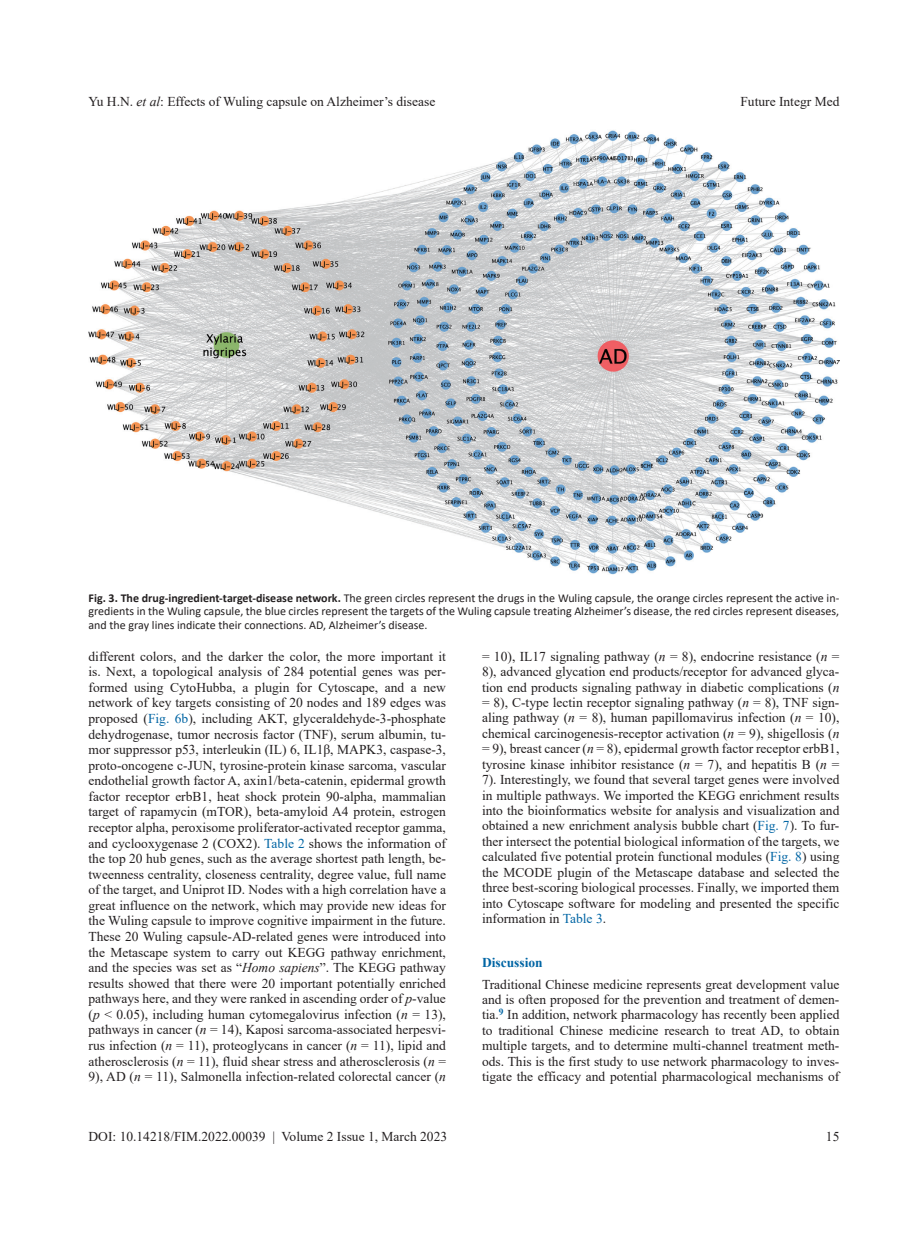
<style>
.page{position:relative;width:919px;height:1238px;background:#fff}
.page>*{position:absolute;margin:0;border:0;box-sizing:border-box;transform-origin:0 0}
.t1{font:13.5px/15.6px "Times New Roman";color:#231f20;text-align:justify}
.t2{font:700 13.5px "Times New Roman";color:#0065a4}
.t3{font:12px/13.5px "Calibri";color:#231f20;text-align:justify}
.s1{font-style:italic}
.s2{font-weight:700}
.s3{color:#0065a4}
</style>
<div class="page">
<img style="left:89px;top:130px;width:750px;height:444px">
<p class="t1" style="left:88px;top:93px;width:348px">Yu H.N. <span class="s1">et al</span>: Effects of Wuling capsule on Alzheimer’s disease</p>
<p class="t1" style="left:740px;top:93px;width:100px">Future Integr Med</p>
<p class="t3" style="left:88px;top:590px;width:752px"><span class="s2">Fig. 3. The drug-ingredient-target-disease network.</span> The green circles represent the drugs in the Wuling capsule, the orange circles represent the active in&shy;gredients in the Wuling capsule, the blue circles represent the targets of the Wuling capsule treating Alzheimer’s disease, the red circles represent diseases, and the gray lines indicate their connections. AD, Alzheimer’s disease.</p>
<p class="t1" style="left:88px;top:648px;width:359px">different colors, and the darker the color, the more important it is. Next, a topological analysis of 284 potential genes was per&shy;formed using CytoHubba, a plugin for Cytoscape, and a new network of key targets consisting of 20 nodes and 189 edges was proposed (<span class="s3">Fig. 6b</span>), including AKT, glyceraldehyde-3-phosphate dehydrogenase, tumor necrosis factor (TNF), serum albumin, tu&shy;mor suppressor p53, interleukin (IL) 6, IL1β, MAPK3, caspase-3, proto-oncogene c-JUN, tyrosine-protein kinase sarcoma, vascular endothelial growth factor A, axin1/beta-catenin, epidermal growth factor receptor erbB1, heat shock protein 90-alpha, mammalian target of rapamycin (mTOR), beta-amyloid A4 protein, estrogen receptor alpha, peroxisome proliferator-activated receptor gamma, and cyclooxygenase 2 (COX2). <span class="s3">Table 2</span> shows the information of the top 20 hub genes, such as the average shortest path length, be&shy;tweenness centrality, closeness centrality, degree value, full name of the target, and Uniprot ID. Nodes with a high correlation have a great influence on the network, which may provide new ideas for the Wuling capsule to improve cognitive impairment in the future.<br>These 20 Wuling capsule-AD-related genes were introduced into the Metascape system to carry out KEGG pathway enrichment, and the species was set as “<span class="s1">Homo sapiens</span>”. The KEGG pathway results showed that there were 20 important potentially enriched pathways here, and they were ranked in ascending order of <span class="s1">p</span>-value (<span class="s1">p</span> &lt; 0.05), including human cytomegalovirus infection (<span class="s1">n</span> = 13), pathways in cancer (<span class="s1">n</span> = 14), Kaposi sarcoma-associated herpesvi&shy;rus infection (<span class="s1">n</span> = 11), proteoglycans in cancer (<span class="s1">n</span> = 11), lipid and atherosclerosis (<span class="s1">n</span> = 11), fluid shear stress and atherosclerosis (<span class="s1">n</span> = 9), AD (<span class="s1">n</span> = 11), Salmonella infection-related colorectal cancer (<span class="s1">n</span></p>
<p class="t1" style="left:482px;top:648px;width:359px">= 10), IL17 signaling pathway (<span class="s1">n</span> = 8), endocrine resistance (<span class="s1">n</span> = 8), advanced glycation end products/receptor for advanced glyca&shy;tion end products signaling pathway in diabetic complications (<span class="s1">n </span>= 8), C-type lectin receptor signaling pathway (<span class="s1">n</span> = 8), TNF sign&shy;aling pathway (<span class="s1">n</span> = 8), human papillomavirus infection (<span class="s1">n</span> = 10), chemical carcinogenesis-receptor activation (<span class="s1">n</span> = 9), shigellosis (<span class="s1">n </span>= 9), breast cancer (<span class="s1">n</span> = 8), epidermal growth factor receptor erbB1, tyrosine kinase inhibitor resistance (<span class="s1">n</span> = 7), and hepatitis B (<span class="s1">n</span> = 7). Interestingly, we found that several target genes were involved in multiple pathways. We imported the KEGG enrichment results into the bioinformatics website for analysis and visualization and obtained a new enrichment analysis bubble chart (<span class="s3">Fig. 7</span>). To fur&shy;ther intersect the potential biological information of the targets, we calculated five potential protein functional modules (<span class="s3">Fig. 8</span>) using the MCODE plugin of the Metascape database and selected the three best-scoring biological processes. Finally, we imported them into Cytoscape software for modeling and presented the specific information in <span class="s3">Table 3</span>.</p>
<p class="t2" style="left:482px;top:952px;width:62px">Discussion</p>
<p class="t1" style="left:482px;top:975px;width:359px">Traditional Chinese medicine represents great development value and is often proposed for the prevention and treatment of demen&shy;tia.<sup>9</sup> In addition, network pharmacology has recently been applied to traditional Chinese medicine research to treat AD, to obtain multiple targets, and to determine multi-channel treatment meth&shy;ods. This is the first study to use network pharmacology to inves&shy;tigate the efficacy and potential pharmacological mechanisms of</p>
<p class="t1" style="left:88px;top:1128px;width:360px">DOI: 10.14218/FIM.2022.00039 | Volume 2 Issue 1, March 2023</p>
<p class="t1" style="left:825px;top:1128px;width:15px">15</p>
</div>
